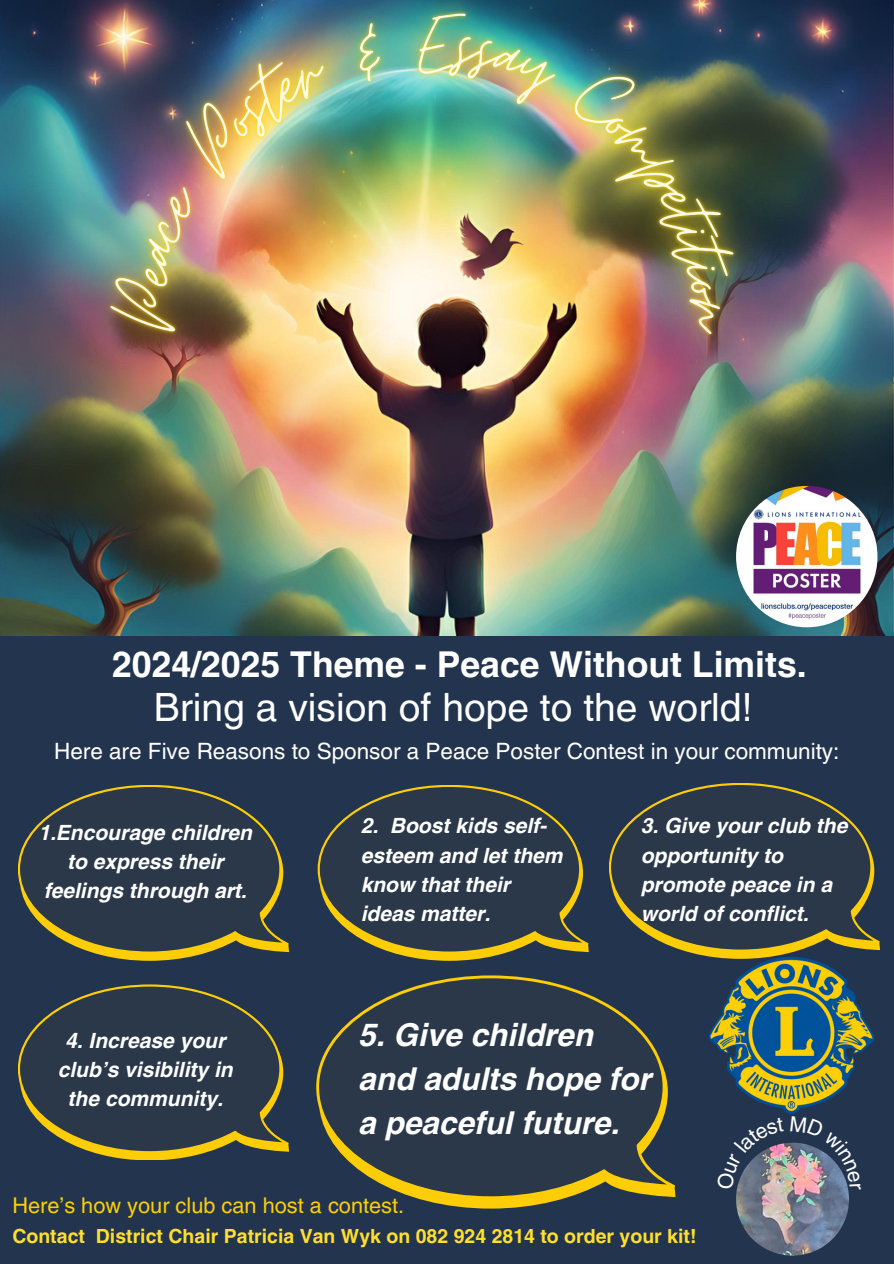
<style>
.page{position:relative;width:894px;height:1264px;background:#fff}
.page>*{position:absolute;margin:0;border:0;box-sizing:border-box;transform-origin:0 0}
.t1{font:39px "Helvetica LT Pro";color:#fff}
.t2{font:700 35.55px "Helvetica LT Pro";color:#fff}
.t3{font:italic 700 31.5px/43.8px "Helvetica LT Pro";color:#fff}
.t4{font:22.5px "Helvetica LT Pro";color:#fff}
.t5{font:21.75px "Helvetica LT Pro";color:#fdce07}
.t6{font:italic 700 21px/29.2px "Helvetica LT Pro";color:#fff;text-align:center}
.t7{font:700 19.5px "Helvetica LT Pro";color:#ffdf2b}
</style>
<div class="page">
<div style="left:0;top:0;width:893px;height:1263px;background:#23344f"></div>
<img style="left:0;top:460px;width:893px;height:175px">
<svg style="left:18px;top:785px;width:271px;height:175px"></svg>
<svg style="left:317px;top:785px;width:271px;height:175px"></svg>
<svg style="left:609px;top:783px;width:270px;height:173px"></svg>
<svg style="left:18px;top:984px;width:271px;height:176px"></svg>
<svg style="left:316px;top:975px;width:359px;height:233px"></svg>
<img style="left:0;top:0;width:893px;height:460px">
<img style="left:702px;top:946px;width:178px;height:168px">
<img style="left:735px;top:486px;width:142px;height:141px;border-radius:50%">
<img style="left:735px;top:1142px;width:113px;height:113px;border-radius:50%">
<svg style="left:736px;top:1143px;width:47px;height:46px"></svg>
<img style="left:790px;top:1142px;width:58px;height:47px">
<h5 class="t2" style="left:112px;top:651px;width:696px">2024/2025 Theme - Peace Without Limits.</h5>
<h5 class="t1" style="left:154px;top:693px;width:600px">Bring a vision of hope to the world!</h5>
<h5 class="t4" style="left:54px;top:743px;width:786px">Here are Five Reasons to Sponsor a Peace Poster Contest in your community:</h5>
<p class="t6" style="left:38px;top:819px;width:215px">1.Encourage children to express their feelings through art.</p>
<h2 class="t6" style="left:360px;top:813px;width:203px;text-align:left">2. Boost kids self&shy;esteem and let them know that their ideas matter.</h2>
<h3 class="t6" style="left:640px;top:813px;width:208px;text-align:left">3. Give your club the opportunity to promote peace in a world of conflict.</h3>
<h6 class="t6" style="left:58px;top:1027px;width:176px">4. Increase your club’s visibility in the community.</h6>
<h5 class="t3" style="left:358px;top:1016px;width:294px">5. Give children and adults hope for a peaceful future.</h5>
<h6 class="t5" style="left:12px;top:1197px;width:393px">Here’s how your club can host a contest.</h6>
<p class="t7" style="left:12px;top:1228px;width:685px">Contact District Chair Patricia Van Wyk on 082 924 2814 to order your kit!</p>
</div>
